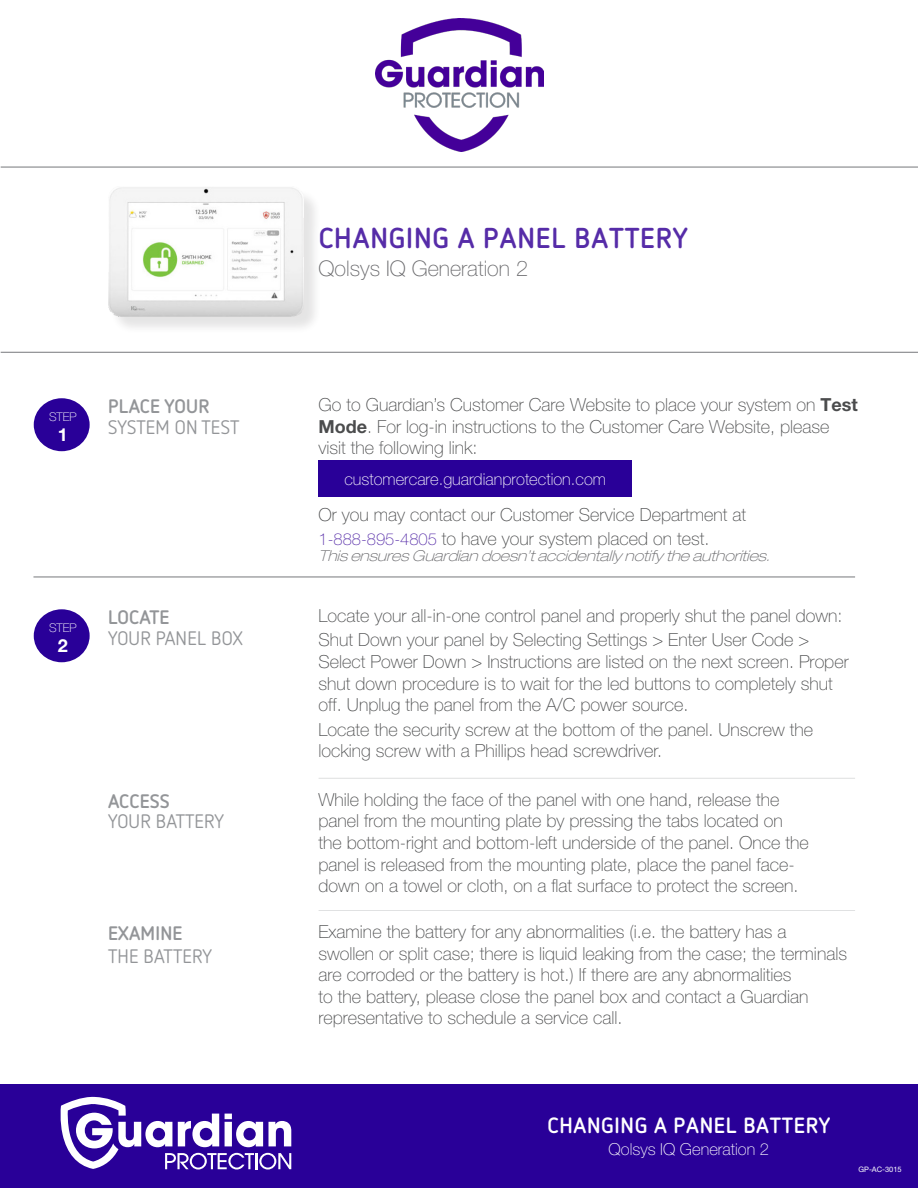
<style>
.page{position:relative;width:918px;height:1188px;background:#fff}
.page>*{position:absolute;margin:0;border:0;box-sizing:border-box;transform-origin:0 0}
.t1{font:700 28.8px "Netto OT";letter-spacing:.03em;color:#562ca8}
.t2{font:700 22.05px "Netto OT";letter-spacing:.03em;color:#fff}
.ProductTitle{font:100 21.6px "Helvetica Neue LT Pro";color:#69696c}
.t3{font:19.5px "Netto OT";letter-spacing:.01em;color:#939598}
.t4{font:700 19.5px "Netto OT";letter-spacing:.01em;color:#939598}
.t5{font:100 18px/21.6px "Helvetica Neue LT Pro";color:#4b4c4d}
.t6{font:700 18px "Helvetica Neue LT Pro";color:#fff}
.t7{font:100 16.5px "Helvetica Neue LT Pro";color:#fff}
.Italics{font:italic 100 expanded 15px "Helvetica Neue LT Pro";color:#69696c}
.t8{font:100 12px "Helvetica Neue LT Pro";color:#fff}
.PrinterNumber{font:7.5px "Helvetica Neue LT Pro";color:#fff}
.s1{font-weight:700}
.s2{font-size:16.5px;color:#562ca8}
</style>
<div class="page">
<div style="left:319px;top:461px;width:313px;height:36px;background:#290098"></div>
<hr style="left:319px;top:778px;width:536px;height:1px;background:#76787b">
<hr style="left:319px;top:910px;width:536px;height:1px;background:#76787b">
<div style="left:34px;top:398px;width:56px;height:53px;background:#290098;border-radius:50%"></div>
<hr style="left:33px;top:577px;width:822px;height:1px;background:#76787b">
<div style="left:34px;top:609px;width:56px;height:53px;background:#290098;border-radius:50%"></div>
<div style="left:0;top:1084px;width:918px;height:104px;background:#290098"></div>
<hr style="left:1px;top:167px;width:917px;height:1px;background:#76787b">
<div style="left:110px;top:189px;width:212px;height:146px;background:#231f20;opacity:.12"></div>
<img style="left:108px;top:187px;width:195px;height:129px">
<hr style="left:1px;top:352px;width:917px;height:1px;background:#76787b">
<img style="left:375px;top:18px;width:168px;height:133px">
<svg style="left:61px;top:1097px;width:230px;height:73px"></svg>
<p class="t8" style="left:49px;top:410px;width:29px">STEP</p>
<p class="t6" style="left:58px;top:423px;width:12px">1</p>
<p class="t4" style="left:108px;top:394px;width:103px">PLACE YOUR</p>
<p class="t3" style="left:108px;top:415px;width:133px">SYSTEM ON TEST</p>
<p class="t8" style="left:49px;top:621px;width:29px">STEP</p>
<p class="t6" style="left:58px;top:634px;width:12px">2</p>
<p class="t4" style="left:108px;top:605px;width:63px">LOCATE</p>
<p class="t3" style="left:108px;top:626px;width:136px">YOUR PANEL BOX</p>
<p class="t4" style="left:108px;top:789px;width:63px">ACCESS</p>
<p class="t3" style="left:108px;top:809px;width:118px">YOUR BATTERY</p>
<p class="t4" style="left:108px;top:921px;width:76px">EXAMINE</p>
<p class="t3" style="left:108px;top:945px;width:105px">THE BATTERY</p>
<p class="t1" style="left:319px;top:220px;width:371px">CHANGING A PANEL BATTERY</p>
<p class="ProductTitle" style="left:319px;top:256px;width:211px">Qolsys IQ Generation 2</p>
<p class="t5" style="left:319px;top:394px;width:541px">Go to Guardian’s Customer Care Website to place your system on <span class="s1">Test<br>Mode</span>. For log-in instructions to the Customer Care Website, please visit the following link:</p>
<p class="t7" style="left:344px;top:469px;width:263px">customercare.guardianprotection.com</p>
<p class="t5" style="left:319px;top:504px;width:429px">Or you may contact our Customer Service Department at</p>
<p class="t5" style="left:319px;top:528px;width:393px"><span class="s2">1-888-895-4805</span> to have your system placed on test.</p>
<p class="Italics" style="left:319px;top:547px;width:457px">ThisensuresGuardian doesn’taccidentally notify the authorities.</p>
<p class="t5" style="left:319px;top:605px;width:526px">Locate your all-in-one control panel and properly shut the panel down:</p>
<p class="t5" style="left:319px;top:629px;width:532px">Shut Down your panel by Selecting Settings &gt; Enter User Code &gt; Select Power Down &gt; Instructions are listed on the next screen. Proper shut down procedure is to wait for the led buttons to completely shut off. Unplug the panel from the A/C power source.</p>
<p class="t5" style="left:319px;top:718px;width:496px">Locate the security screw at the bottom of the panel. Unscrew the locking screw with a Phillips head screwdriver.</p>
<p class="t5" style="left:319px;top:789px;width:492px">While holding the face of the panel with one hand, release the panel from the mounting plate by pressing the tabs located on the bottom-right and bottom-left underside of the panel. Once the panel is released from the mounting plate, place the panel face&shy;down on a towel or cloth, on a flat surface to protect the screen.</p>
<p class="t5" style="left:319px;top:921px;width:530px">Examine the battery for any abnormalities (i.e. the battery has a<br>swollen or split case; there is liquid leaking from the case; the terminals are corroded or the battery is hot.) If there are any abnormalities<br>to the battery, please close the panel box and contact a Guardian representative to schedule a service call.</p>
<p class="t2" style="left:547px;top:1111px;width:284px">CHANGING A PANEL BATTERY</p>
<p class="t7" style="left:609px;top:1139px;width:162px">Qolsys IQ Generation 2</p>
<p class="PrinterNumber" style="left:858px;top:1165px;width:45px">GP-AC-3015</p>
</div>
